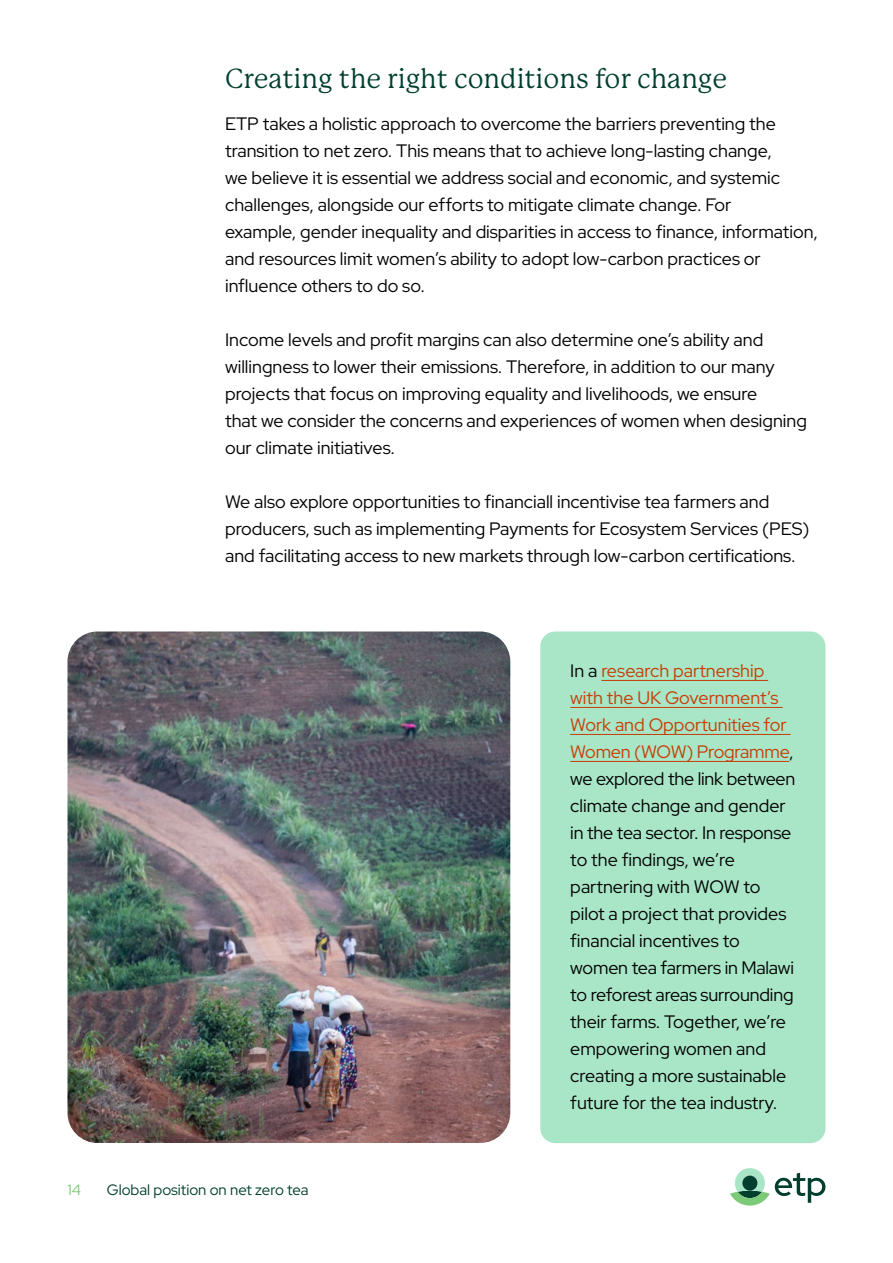
<style>
.page{position:relative;width:893px;height:1263px;background:#fff}
.page>*{position:absolute;margin:0;border:0;box-sizing:border-box;transform-origin:0 0}
.t1{font:27px "P22 Mackinac Pro";color:#003f2e}
.t2{font:18px/27px "Red Hat Display";color:#000}
.t3{font:15px "Red Hat Display";color:#003f2e}
.t4{font:15px "Red Hat Display";color:#7dcb78}
.s1{color:#c63d06}
</style>
<div class="page">
<img style="left:68px;top:631px;width:442px;height:512px">
<svg style="left:730px;top:1168px;width:95px;height:37px"></svg>
<div style="left:742px;top:1175px;width:15px;height:16px;background:#003f2e;border-radius:50%"></div>
<div style="left:540px;top:631px;width:285px;height:512px;background:#a9e6c7;border-radius:15px"></div>
<hr style="left:601px;top:680px;width:167px;height:1px;background:#c63d06">
<hr style="left:570px;top:707px;width:212px;height:1px;background:#c63d06">
<hr style="left:570px;top:734px;width:221px;height:1px;background:#c63d06">
<hr style="left:570px;top:761px;width:219px;height:1px;background:#c63d06">
<h1 class="t1" style="left:225px;top:63px;width:504px">Creating the right conditions for change</h1>
<p class="t2" style="left:225px;top:110px;width:594px">ETP takes a holistic approach to overcome the barriers preventing the transition to net zero. This means that to achieve long-lasting change,<br>we believe it is essential we address social and economic, and systemic challenges, alongside our efforts to mitigate climate change. For<br>example, gender inequality and disparities in access to finance, information, and resources limit women’s ability to adopt low-carbon practices or influence others to do so.</p>
<p class="t2" style="left:225px;top:326px;width:583px">Income levels and profit margins can also determine one’s ability and willingness to lower their emissions. Therefore, in addition to our many projects that focus on improving equality and livelihoods, we ensure<br>that we consider the concerns and experiences of women when designing our climate initiatives.</p>
<p class="t2" style="left:225px;top:488px;width:586px">We also explore opportunities to financiall incentivise tea farmers and producers, such as implementing Payments for Ecosystem Services (PES) and facilitating access to new markets through low-carbon certifications.</p>
<p class="t4" style="left:68px;top:1180px;width:15px">14</p>
<p class="t3" style="left:107px;top:1180px;width:203px">Global position on net zero tea</p>
<p class="t2" style="left:570px;top:657px;width:227px">In a <span class="s1">research partnership with the UK Government’s<br>Work and Opportunities for<br>Women (WOW) Programme</span>, we explored the link between climate change and gender in the tea sector. In response to the findings, we’re partnering with WOW to pilot a project that provides financial incentives to women tea farmers in Malawi to reforest areas surrounding their farms. Together, we’re empowering women and creating a more sustainable future for the tea industry.</p>
</div>
